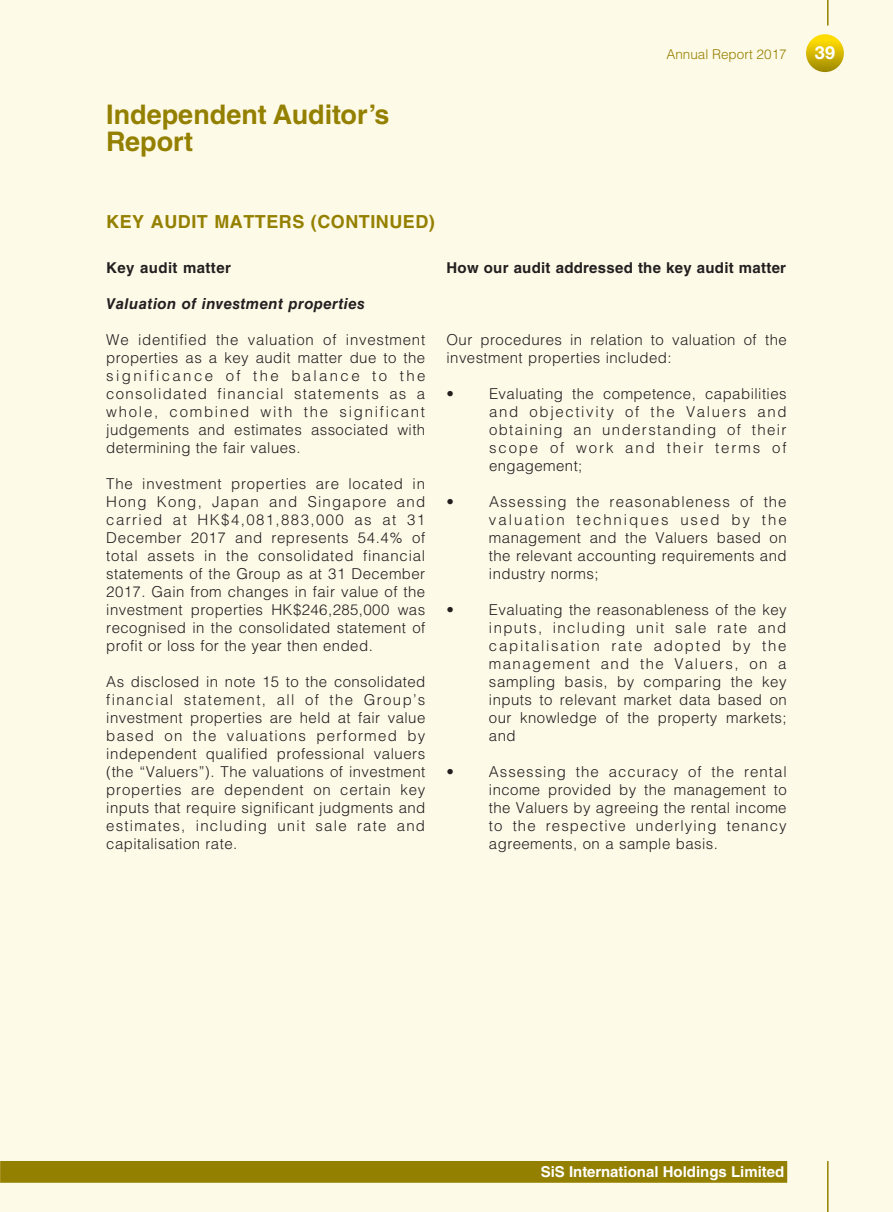
<style>
.page{position:relative;width:893px;height:1212px;background:#fefae8}
.page>*{position:absolute;margin:0;border:0;box-sizing:border-box;transform-origin:0 0}
.t1{font:700 27px/27px "Helvetica LT Std";color:#948000}
.t2{font:700 18px "Helvetica LT Std";color:#948000}
.t3{font:700 18px "Helvetica Neue LT Std";color:#fff}
.t4{font:300 15px/18px "Helvetica LT Std";letter-spacing:.03em;color:#231f20;text-align:justify}
.t5{font:700 15px "Helvetica LT Std";letter-spacing:.02em;color:#231f20}
.t6{font:700 15px "Helvetica LT Std";color:#fff}
.t7{font:italic 700 15px "Helvetica LT Std";letter-spacing:.03em;color:#231f20}
.t8{font:300 13.5px "Helvetica LT Std";color:#948000}
</style>
<div class="page">
<div style="left:1px;top:1162px;width:785px;height:20px;background:#948000"></div>
<div style="left:0;top:1161px;width:787px;height:22px;border:2px solid #948000"></div>
<hr style="left:827px;top:1161px;width:2px;height:51px;background:#948000">
<svg style="left:0;top:1161px;width:1px;height:22px"></svg>
<div style="left:806px;top:34px;width:38px;height:38px;background:linear-gradient(to bottom,#ffe806,#a28c02);border-radius:19px"></div>
<hr style="left:827px;top:0;width:2px;height:26px;background:#948000">
<h1 class="t1" style="left:106px;top:101px;width:285px">Independent Auditor’s<br>Report</h1>
<p class="t8" style="left:666px;top:46px;width:122px">Annual Report 2017</p>
<p class="t3" style="left:815px;top:42px;width:22px">39</p>
<p class="t2" style="left:106px;top:210px;width:70px">Key Audit</p>
<p class="t2" style="left:214px;top:210px;width:29px">Matters</p>
<p class="t2" style="left:311px;top:210px;width:20px">(continued</p>
<p class="t2" style="left:429px;top:210px;width:7px">)</p>
<p class="t5" style="left:106px;top:258px;width:126px">Key audit matter</p>
<p class="t5" style="left:446px;top:258px;width:341px">How our audit addressed the key audit matter</p>
<p class="t7" style="left:106px;top:294px;width:260px">Valuation of investment properties</p>
<p class="t4" style="left:106px;top:330px;width:321px">We identified the valuation of investment properties as a key audit matter due to the significance of the balance to the consolidated financial statements as a whole, combined with the significant judgements and estimates associated with determining the fair values.</p>
<p class="t4" style="left:106px;top:474px;width:321px">The investment properties are located in Hong Kong, Japan and Singapore and carried at HK$4,081,883,000 as at 31<br>December 2017 and represents 54.4% of total assets in the consolidated financial statements of the Group as at 31 December 2017. Gain from changes in fair value of the investment properties HK$246,285,000 was recognised in the consolidated statement of profit or loss for the year then ended.</p>
<p class="t4" style="left:106px;top:672px;width:321px">As disclosed in note 15 to the consolidated financial statement, all of the Group’s investment properties are held at fair value based on the valuations performed by independent qualified professional valuers (the “Valuers”). The valuations of investment properties are dependent on certain key inputs that require significant judgments and estimates, including unit sale rate and capitalisation rate.</p>
<p class="t4" style="left:446px;top:330px;width:342px">Our procedures in relation to valuation of the investment properties included:</p>
<p class="t4" style="left:489px;top:384px;width:299px;text-indent:-43px">• Evaluating the competence, capabilities and objectivity of the Valuers and obtaining an understanding of their scope of work and their terms of engagement;</p>
<p class="t4" style="left:489px;top:492px;width:299px;text-indent:-42px">• Assessing the reasonableness of the valuation techniques used by the management and the Valuers based on the relevant accounting requirements and industry norms;</p>
<p class="t4" style="left:489px;top:600px;width:299px;text-indent:-43px">• Evaluating the reasonableness of the key inputs, including unit sale rate and capitalisation rate adopted by the management and the Valuers, on a sampling basis, by comparing the key inputs to relevant market data based on our knowledge of the property markets; and</p>
<p class="t4" style="left:489px;top:762px;width:299px;text-indent:-43px">• Assessing the accuracy of the rental income provided by the management to the Valuers by agreeing the rental income to the respective underlying tenancy agreements, on a sample basis.</p>
<p class="t6" style="left:541px;top:1163px;width:245px">SiS International Holdings Limited</p>
</div>
